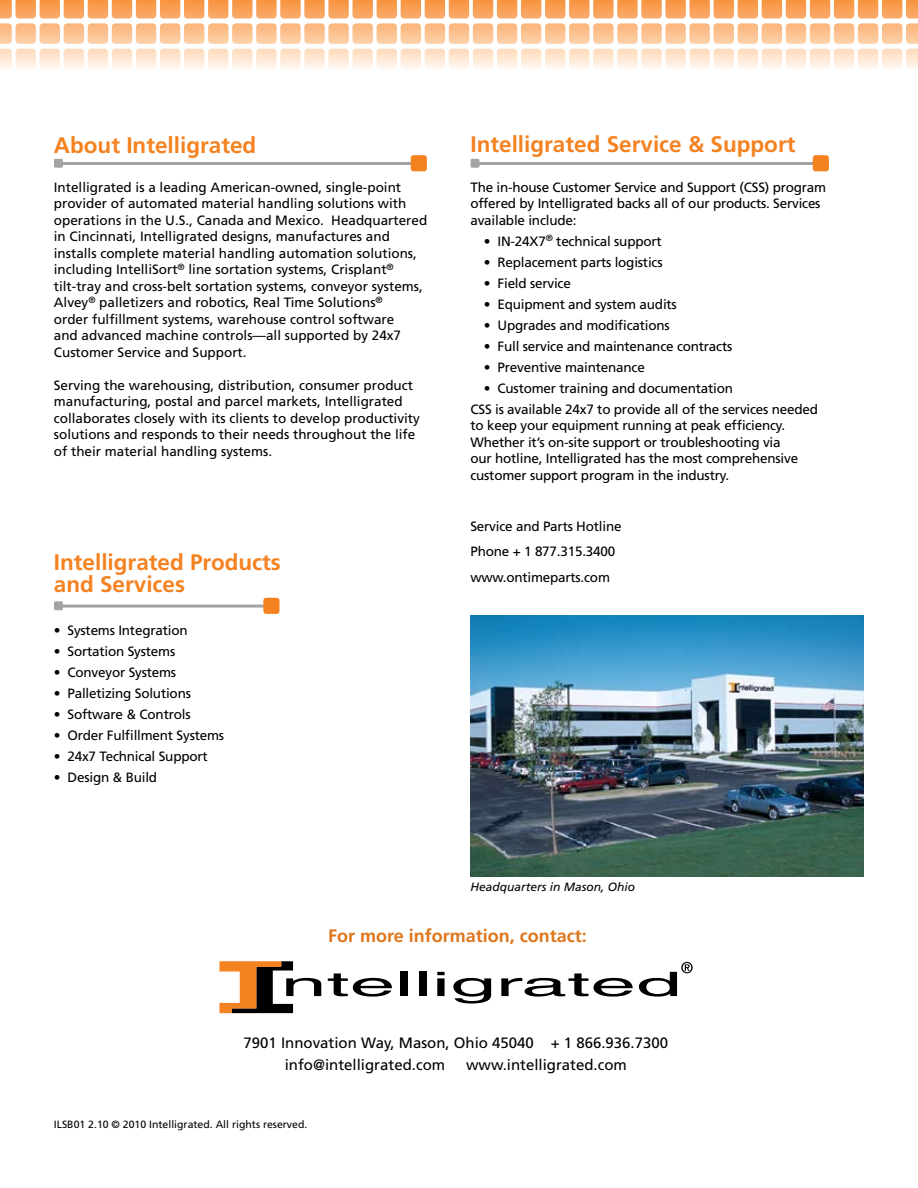
<style>
.page{position:relative;width:918px;height:1188px;background:#fff}
.page>*{position:absolute;margin:0;border:0;box-sizing:border-box;transform-origin:0 0}
.t1{font:700 22.5px/22.5px "Frutiger";color:#f58220}
.t2{font:700 18px "Frutiger";color:#de761c}
.t3{font:15px/22.5px "Frutiger";color:#000}
.t4{font:13.5px/16.5px "Frutiger";color:#000}
.t5{font:italic 12px "Frutiger";color:#000}
.t6{font:10.5px "Frutiger";color:#000}
</style>
<div class="page">
<svg style="left:0;top:0;width:918px;height:69px"></svg>
<img style="left:470px;top:615px;width:394px;height:262px">
<svg style="left:219px;top:961px;width:102px;height:53px"></svg>
<svg style="left:328px;top:973px;width:64px;height:24px"></svg>
<div style="left:401px;top:972px;width:7px;height:24px;background:#000"></div>
<div style="left:419px;top:972px;width:7px;height:24px;background:#000"></div>
<svg style="left:437px;top:972px;width:8px;height:24px"></svg>
<svg style="left:453px;top:978px;width:38px;height:25px"></svg>
<svg style="left:501px;top:973px;width:132px;height:24px"></svg>
<svg style="left:639px;top:962px;width:54px;height:35px"></svg>
<hr style="left:59px;top:605px;width:220px;height:3px;background:#a1a3a5">
<div style="left:263px;top:598px;width:17px;height:16px;background:#f58220;border-radius:3px"></div>
<div style="left:54px;top:601px;width:9px;height:9px;background:#a1a3a5;border-radius:2px"></div>
<hr style="left:59px;top:162px;width:353px;height:3px;background:#a1a3a5">
<div style="left:411px;top:155px;width:16px;height:16px;background:#f58220;border-radius:3px"></div>
<div style="left:54px;top:159px;width:9px;height:9px;background:#a1a3a5;border-radius:2px"></div>
<hr style="left:476px;top:162px;width:353px;height:3px;background:#a1a3a5">
<div style="left:813px;top:155px;width:16px;height:16px;background:#f58220;border-radius:3px"></div>
<div style="left:471px;top:159px;width:9px;height:9px;background:#a1a3a5;border-radius:2px"></div>
<h1 class="t1" style="left:54px;top:133px;width:204px">About Intelligrated</h1>
<p class="t4" style="left:54px;top:178px;width:375px">Intelligrated is a leading American-owned, single-point provider of automated material handling solutions with operations in the U.S., Canada and Mexico. Headquartered in Cincinnati, Intelligrated designs, manufactures and installs complete material handling automation solutions, including IntelliSort<sup>®</sup> line sortation systems, Crisplant<sup>® </sup>tilt-tray and cross-belt sortation systems, conveyor systems, Alvey<sup>®</sup> palletizers and robotics, Real Time Solutions<sup>®<br></sup>order fulfillment systems, warehouse control software<br>and advanced machine controls—all supported by 24x7<br>Customer Service and Support.</p>
<p class="t4" style="left:54px;top:376px;width:368px">Serving the warehousing, distribution, consumer product manufacturing, postal and parcel markets, Intelligrated collaborates closely with its clients to develop productivity solutions and responds to their needs throughout the life of their material handling systems.</p>
<h1 class="t1" style="left:54px;top:550px;width:229px">Intelligrated Products and Services</h1>
<p class="t4" style="left:54px;top:622px;width:135px">• Systems Integration</p>
<p class="t4" style="left:54px;top:643px;width:123px">• Sortation Systems</p>
<p class="t4" style="left:54px;top:664px;width:124px">• Conveyor Systems</p>
<p class="t4" style="left:54px;top:685px;width:139px">• Palletizing Solutions</p>
<p class="t4" style="left:54px;top:706px;width:138px">• Software &amp; Controls</p>
<p class="t4" style="left:54px;top:727px;width:172px">• Order Fulfillment Systems</p>
<p class="t4" style="left:54px;top:748px;width:155px">• 24x7 Technical Support</p>
<p class="t4" style="left:54px;top:769px;width:105px">• Design &amp; Build</p>
<h1 class="t1" style="left:470px;top:133px;width:327px">Intelligrated Service &amp; Support</h1>
<p class="t4" style="left:470px;top:178px;width:357px">The in-house Customer Service and Support (CSS) program offered by Intelligrated backs all of our products. Services available include:</p>
<p class="t4" style="left:484px;top:233px;width:179px">• IN-24X7<sup>®</sup> technical support</p>
<p class="t4" style="left:484px;top:254px;width:180px">• Replacement parts logistics</p>
<p class="t4" style="left:484px;top:275px;width:88px">• Field service</p>
<p class="t4" style="left:484px;top:296px;width:194px">• Equipment and system audits</p>
<p class="t4" style="left:484px;top:317px;width:187px">• Upgrades and modifications</p>
<p class="t4" style="left:484px;top:338px;width:250px">• Full service and maintenance contracts</p>
<p class="t4" style="left:484px;top:359px;width:162px">• Preventive maintenance</p>
<p class="t4" style="left:470px;top:377px;width:349px;line-height:21px;text-indent:14px">• Customer training and documentation<br>CSS is available 24x7 to provide all of the services needed</p>
<p class="t4" style="left:470px;top:417px;width:329px">to keep your equipment running at peak efficiency.<br>Whether it’s on-site support or troubleshooting via our hotline, Intelligrated has the most comprehensive customer support program in the industry.</p>
<p class="t4" style="left:470px;top:513px;width:153px;line-height:25.5px">Service and Parts Hotline<br>Phone + 1 877.315.3400 www.ontimeparts.com</p>
<p class="t5" style="left:470px;top:879px;width:166px">Headquarters in Mason, Ohio</p>
<h2 class="t2" style="left:328px;top:926px;width:260px">For more information, contact:</h2>
<p class="t3" style="left:285px;top:1031px;width:385px;text-indent:-41px">7901 Innovation Way, Mason, Ohio 45040 + 1 866.936.7300 info@intelligrated.com</p>
<p class="t3" style="left:466px;top:1054px;width:162px">www.intelligrated.com</p>
<p class="t6" style="left:54px;top:1118px;width:255px">ILSB01 2.10 © 2010 Intelligrated. All rights reserved.</p>
</div>
